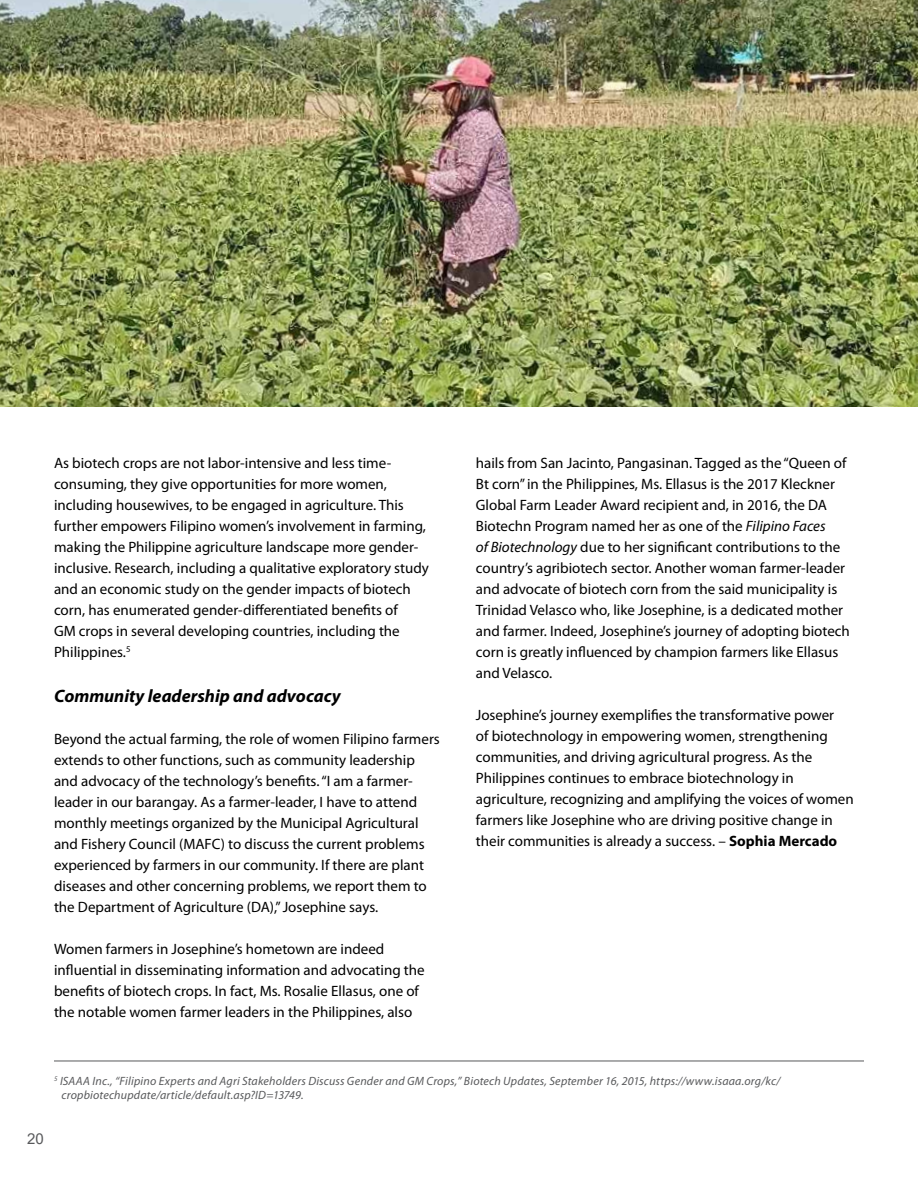
<style>
.page{position:relative;width:918px;height:1188px;background:#fff}
.page>*{position:absolute;margin:0;border:0;box-sizing:border-box;transform-origin:0 0}
.t1{font:italic 700 18px "Myriad Pro";color:#000}
.t2{font:15px/21px "Myriad Pro";color:#000}
.t3{font:15px "Arial";color:#58595b}
.t4{font:italic 12px/14.4px "Myriad Pro";letter-spacing:.015em;color:#58595b}
.s1{font-style:italic}
.s2{font-weight:700}
</style>
<div class="page">
<img style="left:0;top:0;width:918px;height:407px">
<hr style="left:54px;top:1061px;width:810px;height:1px;background:#58595b">
<p class="t2" style="left:54px;top:452px;width:376px">As biotech crops are not labor-intensive and less time&shy;consuming, they give opportunities for more women, including housewives, to be engaged in agriculture. This further empowers Filipino women’s involvement in farming, making the Philippine agriculture landscape more gender&shy;inclusive. Research, including a qualitative exploratory study and an economic study on the gender impacts of biotech corn, has enumerated gender-differentiated benefits of<br>GM crops in several developing countries, including the Philippines.<sup>5</sup></p>
<p class="t1" style="left:54px;top:684px;width:288px">Community leadership and advocacy</p>
<p class="t2" style="left:54px;top:728px;width:387px">Beyond the actual farming, the role of women Filipino farmers extends to other functions, such as community leadership and advocacy of the technology’s benefits. “I am a farmer&shy;leader in our barangay. As a farmer-leader, I have to attend monthly meetings organized by the Municipal Agricultural and Fishery Council (MAFC) to discuss the current problems experienced by farmers in our community. If there are plant diseases and other concerning problems, we report them to the Department of Agriculture (DA),” Josephine says.</p>
<p class="t2" style="left:54px;top:938px;width:372px">Women farmers in Josephine’s hometown are indeed influential in disseminating information and advocating the benefits of biotech crops. In fact, Ms. Rosalie Ellasus, one of the notable women farmer leaders in the Philippines, also</p>
<p class="t2" style="left:476px;top:452px;width:376px">hails from San Jacinto, Pangasinan. Tagged as the “Queen of Bt corn” in the Philippines, Ms. Ellasus is the 2017 Kleckner Global Farm Leader Award recipient and, in 2016, the DA Biotechn Program named her as one of the <span class="s1">Filipino Faces<br>of Biotechnology</span> due to her significant contributions to the country’s agribiotech sector. Another woman farmer-leader and advocate of biotech corn from the said municipality is Trinidad Velasco who, like Josephine, is a dedicated mother and farmer. Indeed, Josephine’s journey of adopting biotech corn is greatly influenced by champion farmers like Ellasus and Velasco.</p>
<p class="t2" style="left:476px;top:704px;width:379px">Josephine’s journey exemplifies the transformative power<br>of biotechnology in empowering women, strengthening communities, and driving agricultural progress. As the Philippines continues to embrace biotechnology in agriculture, recognizing and amplifying the voices of women farmers like Josephine who are driving positive change in their communities is already a success. – <span class="s2">Sophia Mercado</span></p>
<p class="t4" style="left:62px;top:1073px;width:721px;text-indent:-8px"><sup>5</sup> ISAAA Inc., “Filipino Experts and Agri Stakeholders Discuss Gender and GM Crops,” Biotech Updates, September 16, 2015, https://www.isaaa.org/kc/ cropbiotechupdate/article/default.asp?ID=13749.</p>
<p class="t3" style="left:27px;top:1128px;width:18px">20</p>
</div>
